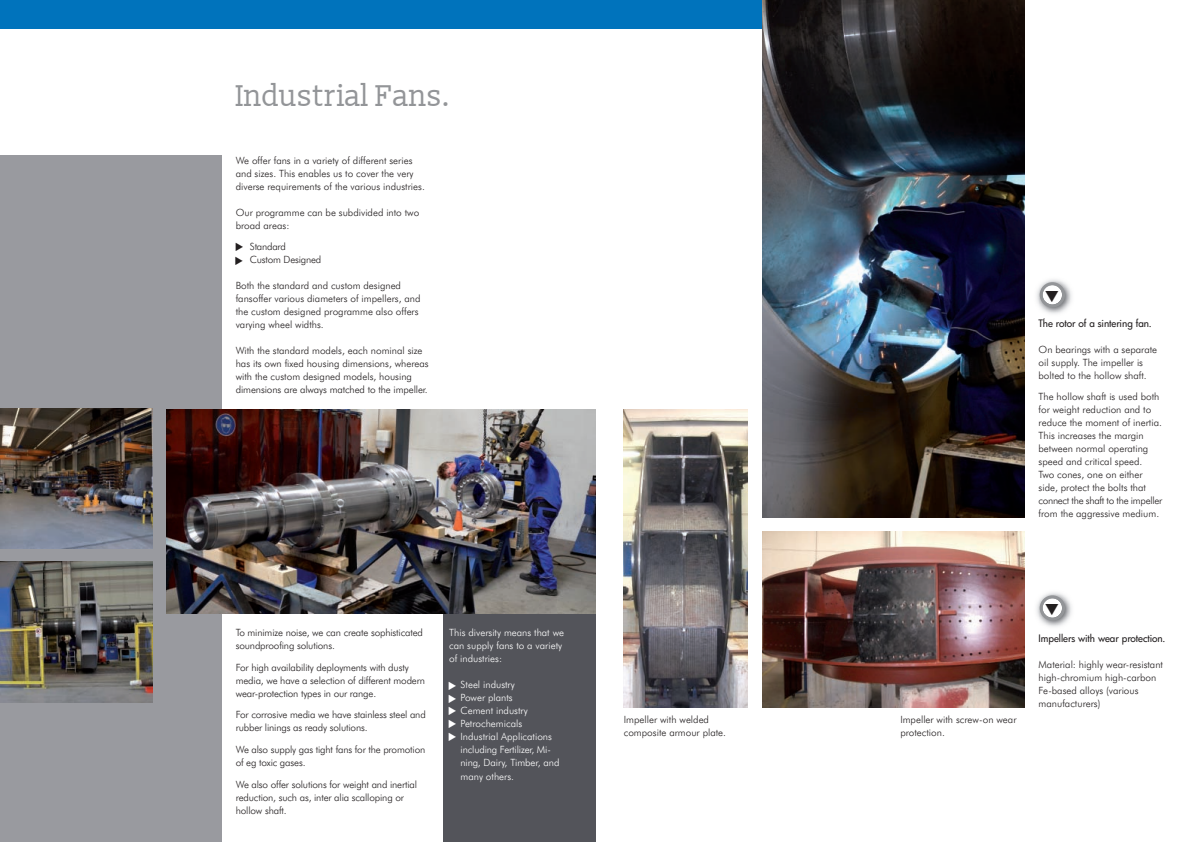
<style>
.page{position:relative;width:1191px;height:842px;background:#fff}
.page>*{position:absolute;margin:0;border:0;box-sizing:border-box;transform-origin:0 0}
.t1{font:30px "Slabo 13 px";letter-spacing:-.025em;color:#939598}
.t2{font:300 10px/13px "Futura BT";color:#231f20}
.t3{font:300 10px/13px "Futura BT";color:#fff}
.t4{font:500 10px "Futura";letter-spacing:-.01em;color:#231f20}
.t5{font:300 10px/13px "Futura BT";letter-spacing:-.02em;color:#231f20}
</style>
<div class="page">
<div style="left:443px;top:610px;width:152px;height:232px;background:#53545a"></div>
<div style="left:0;top:156px;width:221px;height:686px;background:#999a9f"></div>
<div style="left:0;top:0;width:762px;height:28px;background:#0073bc"></div>
<img style="left:167px;top:409px;width:428px;height:204px">
<img style="left:624px;top:409px;width:124px;height:298px">
<img style="left:762px;top:531px;width:262px;height:176px">
<img style="left:762px;top:0;width:262px;height:517px">
<img style="left:0;top:562px;width:152px;height:140px">
<img style="left:0;top:409px;width:152px;height:139px">
<img style="left:1036px;top:279px;width:36px;height:35px">
<img style="left:1036px;top:592px;width:36px;height:35px">
<svg style="left:1039px;top:282px;width:26px;height:26px"></svg>
<svg style="left:1039px;top:595px;width:26px;height:26px"></svg>
<h1 class="t1" style="left:236px;top:83px;width:217px">Industrial Fans.</h1>
<p class="t2" style="left:236px;top:154px;width:191px">We offer fans in a variety of different series and sizes. This enables us to cover the very diverse requirements of the various industries.</p>
<p class="t2" style="left:236px;top:206px;width:185px">Our programme can be subdivided into two broad areas:</p>
<p class="t5" style="left:250px;top:240px;width:73px">Standard<br>Custom Designed</p>
<p class="t2" style="left:236px;top:279px;width:186px">Both the standard and custom designed fansoffer various diameters of impellers, and the custom designed programme also offers varying wheel widths.</p>
<p class="t2" style="left:236px;top:344px;width:194px">With the standard models, each nominal size has its own fixed housing dimensions, whereas with the custom designed models, housing dimensions are always matched to the impeller.</p>
<p class="t2" style="left:236px;top:626px;width:189px">To minimize noise, we can create sophisticated soundproofing solutions.</p>
<p class="t2" style="left:236px;top:661px;width:191px">For high availability deployments with dusty media, we have a selection of different modern wear-protection types in our range.</p>
<p class="t2" style="left:236px;top:708px;width:192px">For corrosive media we have stainless steel and rubber linings as ready solutions.</p>
<p class="t2" style="left:236px;top:743px;width:191px">We also supply gas tight fans for the promotion of eg toxic gases.</p>
<p class="t2" style="left:236px;top:777px;width:183px">We also offer solutions for weight and inertial reduction, such as, inter alia scalloping or hollow shaft.</p>
<p class="t3" style="left:449px;top:626px;width:116px">This diversity means that we can supply fans to a variety of industries:</p>
<p class="t3" style="left:460px;top:678px;width:100px">Steel industry<br>Power plants<br>Cement industry<br>Petrochemicals<br>Industrial Applications including Fertilizer, Mi&shy;ning, Dairy, Timber, and many others.</p>
<p class="t4" style="left:1038px;top:317px;width:115px">The rotor of a sintering fan.</p>
<p class="t2" style="left:1038px;top:343px;width:120px">On bearings with a separate oil supply. The impeller is bolted to the hollow shaft.</p>
<p class="t2" style="left:1038px;top:390px;width:125px">The hollow shaft is used both for weight reduction and to reduce the moment of inertia.<br>This increases the margin between normal operating speed and critical speed.<br>Two cones, one on either side, protect the bolts that connect the shaft to the impeller from the aggressive medium.</p>
<p class="t2" style="left:624px;top:713px;width:104px">Impeller with welded composite armour plate.</p>
<p class="t2" style="left:900px;top:713px;width:118px">Impeller with screw-on wear protection.</p>
<p class="t4" style="left:1038px;top:633px;width:128px">Impellers with wear protection.</p>
<p class="t2" style="left:1038px;top:658px;width:126px">Material: highly wear-resistant high-chromium high-carbon<br>Fe-based alloys (various manufacturers)</p>
</div>
